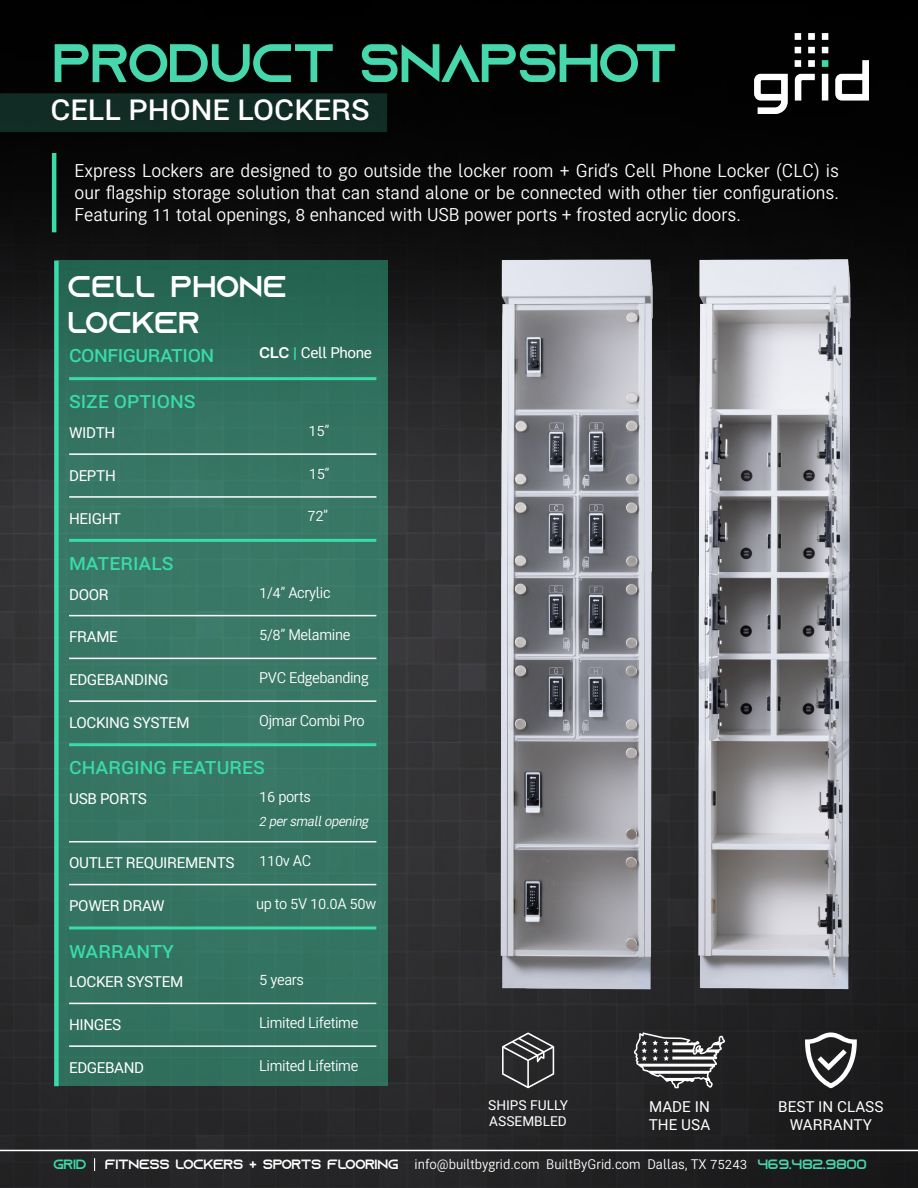
<style>
.page{position:relative;width:918px;height:1188px;background:#fff}
.page>*{position:absolute;margin:0;border:0;box-sizing:border-box;transform-origin:0 0}
.t1{font:54px "Azonix";letter-spacing:-.025em;color:#47d7ac}
.t2{font:30px "Azonix";color:#fff}
.H2_-_HEADER_DESCRIPT{font:600 28.5px "Bert Sans";color:#fff}
.t3{font:18px/21.6px "Bert Sans";color:#fff;text-align:justify}
.H2_-_HEADER_DESCRIPT-2{font:600 18px "Bert Sans";color:#3adba9}
.H2_-_HEADER_DESCRIPT-3{font:600 18px "Bert Sans";letter-spacing:-.025em;color:#3adba9}
.t4{font:500 15px "Bert Sans";letter-spacing:-.025em;color:#fff}
.t5{font:15px "Bert Sans";letter-spacing:-.025em;color:#fff}
.t6{font:500 15px "Bert Sans";color:#fff}
.t7{font:13.5px "Bert Sans";color:#fff}
.t8{font:500 13.5px "Bert Sans";color:#fff}
.t9{font:italic 13.5px "Bert Sans";letter-spacing:-.025em;color:#fff}
.t10{font:13.5px "Azonix";color:#3adba9}
.s1{font-weight:700}
.s2{font-weight:900;color:#3adba9}
.s3{font-family:"Azonix"}
.s4{font-family:"Azonix";color:#47d7ac}
</style>
<div class="page">
<img style="left:0;top:0;width:918px;height:1188px">
<svg style="left:94px;top:1158px;width:1px;height:13px"></svg>
<div style="left:0;top:93px;width:387px;height:39px;background:#102c24"></div>
<img style="left:755px;top:34px;width:113px;height:80px">
<hr style="left:0;top:1150px;width:918px;height:1px;background:#fff">
<hr style="left:52px;top:153px;width:4px;height:79px;background:#3adba9">
<svg style="left:59px;top:261px;width:329px;height:825px;background:#347361"></svg>
<div style="left:54px;top:261px;width:5px;height:825px;background:#3adba9"></div>
<hr style="left:69px;top:539px;width:307px;height:3px;background:#3adba9">
<hr style="left:69px;top:377px;width:307px;height:3px;background:#3adba9">
<hr style="left:69px;top:1003px;width:307px;height:1px;background:#fff">
<hr style="left:69px;top:1045px;width:307px;height:2px;background:#fff">
<hr style="left:69px;top:841px;width:307px;height:1px;background:#fff">
<hr style="left:69px;top:700px;width:307px;height:2px;background:#fff">
<hr style="left:69px;top:496px;width:307px;height:2px;background:#fff">
<hr style="left:69px;top:658px;width:307px;height:1px;background:#fff">
<hr style="left:69px;top:453px;width:307px;height:2px;background:#fff">
<hr style="left:69px;top:615px;width:307px;height:1px;background:#fff">
<hr style="left:69px;top:884px;width:307px;height:1px;background:#fff">
<hr style="left:69px;top:743px;width:307px;height:3px;background:#3adba9">
<hr style="left:69px;top:926px;width:307px;height:3px;background:#3adba9">
<img style="left:468px;top:241px;width:423px;height:751px">
<svg style="left:502px;top:1032px;width:52px;height:56px;background:#4d4d4e"></svg>
<svg style="left:805px;top:1032px;width:52px;height:56px"></svg>
<svg style="left:634px;top:1032px;width:91px;height:56px"></svg>
<p class="t1" style="left:52px;top:39px;width:627px">PRODUCT SNAPSHOT</p>
<p class="H2_-_HEADER_DESCRIPT" style="left:50px;top:89px;width:321px">CELL PHONE LOCKERS</p>
<p class="t3" style="left:75px;top:161px;width:766px">Express Lockers are designed to go outside the locker room + Grid’s Cell Phone Locker (CLC) is our flagship storage solution that can stand alone or be connected with other tier configurations.<br>Featuring 11 total openings, 8 enhanced with USB power ports + frosted acrylic doors.</p>
<p class="t2" style="left:68px;top:274px;width:221px">CELL PHONE</p>
<p class="t2" style="left:68px;top:310px;width:134px">LOCKER</p>
<p class="H2_-_HEADER_DESCRIPT-3" style="left:69px;top:342px;width:147px">CONFIGURATION</p>
<p class="t4" style="left:259px;top:342px;width:114px"><span class="s1">CLC</span> <span class="s2">|</span> Cell Phone</p>
<p class="H2_-_HEADER_DESCRIPT-2" style="left:69px;top:389px;width:128px">SIZE OPTIONS</p>
<p class="t4" style="left:69px;top:422px;width:48px">WIDTH</p>
<p class="t5" style="left:309px;top:420px;width:22px">15”</p>
<p class="t4" style="left:69px;top:465px;width:48px">DEPTH</p>
<p class="t5" style="left:309px;top:462px;width:22px">15”</p>
<p class="t4" style="left:69px;top:507px;width:54px">HEIGHT</p>
<p class="H2_-_HEADER_DESCRIPT-2" style="left:69px;top:550px;width:106px">MATERIALS</p>
<p class="t5" style="left:307px;top:505px;width:22px">72”</p>
<p class="t4" style="left:69px;top:583px;width:41px">DOOR</p>
<p class="t5" style="left:259px;top:581px;width:73px">1/4” Acrylic</p>
<p class="t4" style="left:69px;top:626px;width:50px">FRAME</p>
<p class="t5" style="left:259px;top:624px;width:93px">5/8” Melamine</p>
<p class="t4" style="left:69px;top:669px;width:101px">EDGEBANDING</p>
<p class="t5" style="left:259px;top:667px;width:111px">PVC Edgebanding</p>
<p class="t4" style="left:69px;top:712px;width:122px">LOCKING SYSTEM</p>
<p class="t5" style="left:259px;top:709px;width:107px">Ojmar Combi Pro</p>
<p class="H2_-_HEADER_DESCRIPT-2" style="left:69px;top:755px;width:197px">CHARGING FEATURES</p>
<p class="t4" style="left:69px;top:788px;width:79px">USB PORTS</p>
<p class="t4" style="left:69px;top:852px;width:167px">OUTLET REQUIREMENTS</p>
<p class="t4" style="left:69px;top:895px;width:97px">POWER DRAW</p>
<p class="H2_-_HEADER_DESCRIPT-2" style="left:69px;top:938px;width:107px">WARRANTY</p>
<p class="t4" style="left:69px;top:971px;width:116px">LOCKER SYSTEM</p>
<p class="t4" style="left:69px;top:1014px;width:54px">HINGES</p>
<p class="t4" style="left:69px;top:1057px;width:77px">EDGEBAND</p>
<p class="t5" style="left:259px;top:786px;width:53px">16 ports</p>
<p class="t9" style="left:259px;top:811px;width:111px">2 per small opening</p>
<p class="t5" style="left:259px;top:850px;width:54px">110v AC</p>
<p class="t5" style="left:256px;top:893px;width:122px">up to 5V 10.0A 50w</p>
<p class="t5" style="left:259px;top:969px;width:46px">5 years</p>
<p class="t5" style="left:259px;top:1012px;width:101px">Limited Lifetime</p>
<p class="t5" style="left:259px;top:1054px;width:101px">Limited Lifetime</p>
<p class="t8" style="left:488px;top:1095px;width:81px">SHIPS FULLY</p>
<p class="t8" style="left:489px;top:1111px;width:79px">ASSEMBLED</p>
<p class="t4" style="left:649px;top:1095px;width:62px">MADE IN</p>
<p class="t4" style="left:649px;top:1113px;width:63px">THE USA</p>
<p class="t6" style="left:778px;top:1095px;width:107px">BEST IN CLASS</p>
<p class="t6" style="left:790px;top:1113px;width:84px">WARRANTY</p>
<p class="t10" style="left:53px;top:1159px;width:35px">GRID</p>
<p class="t7" style="left:105px;top:1155px;width:764px"><span class="s3">FITNESS LOCKERS + SPORTS FLOORING</span> info@builtbygrid.com BuiltByGrid.com Dallas, TX 75243 <span class="s4">469.482.9800</span></p>
</div>
